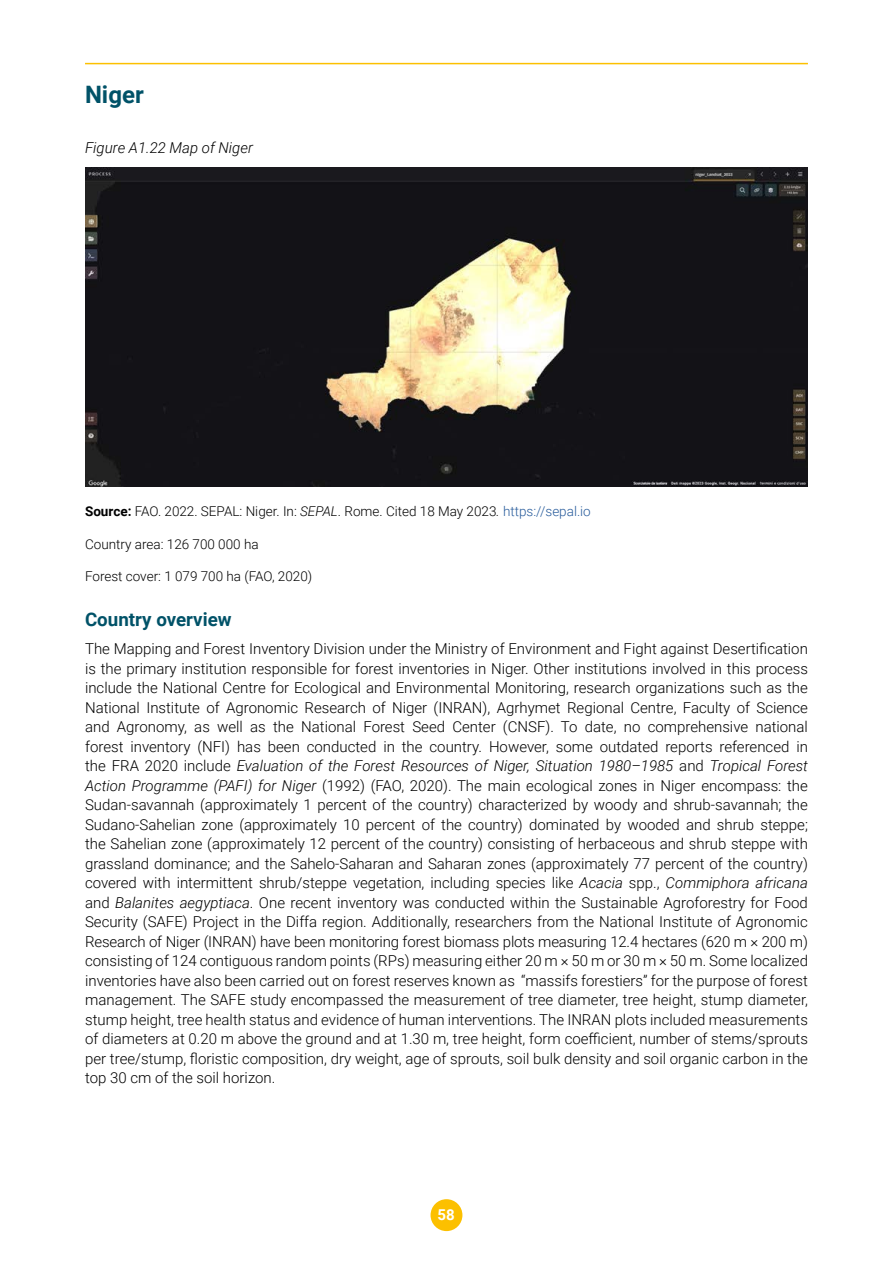
<style>
.page{position:relative;width:893px;height:1263px;background:#fff}
.page>*{position:absolute;margin:0;border:0;box-sizing:border-box;transform-origin:0 0}
.t1{font:700 24px "Roboto";color:#005268}
.t2{font:700 18.75px "Roboto";color:#005268}
.t3{font:300 15px/19.5px "Roboto";color:#000;text-align:justify}
.t4{font:italic 300 15px "Roboto";color:#000}
.t5{font:700 15px "Roboto";color:#fff}
.t6{font:300 13.5px "Roboto";color:#000}
.s1{font-weight:700}
.s2{font-style:italic}
.s3{color:#275b9b}
</style>
<div class="page">
<div style="left:431px;top:1199px;width:31px;height:32px;background:#fcc000;border-radius:50%"></div>
<hr style="left:85px;top:63px;width:723px;height:1px;background:#fcc000">
<img style="left:85px;top:168px;width:723px;height:318px">
<h1 class="t1" style="left:85px;top:78px;width:60px">Niger</h1>
<p class="t4" style="left:85px;top:137px;width:169px">Figure A1.22 Map of Niger</p>
<p class="t6" style="left:85px;top:502px;width:507px"><span class="s1">Source:</span> FAO. 2022. SEPAL: Niger. In: <span class="s2">SEPAL</span>. Rome. Cited 18 May 2023<span class="s2">.</span> <span class="s3">https://sepal.io</span></p>
<p class="t6" style="left:85px;top:534px;width:175px">Country area: 126 700 000 ha</p>
<p class="t6" style="left:85px;top:567px;width:229px">Forest cover: 1 079 700 ha (FAO, 2020)</p>
<p class="t2" style="left:85px;top:606px;width:148px">Country overview</p>
<p class="t3" style="left:85px;top:638px;width:724px">The Mapping and Forest Inventory Division under the Ministry of Environment and Fight against Desertification is the primary institution responsible for forest inventories in Niger. Other institutions involved in this process include the National Centre for Ecological and Environmental Monitoring, research organizations such as the National Institute of Agronomic Research of Niger (INRAN), Agrhymet Regional Centre, Faculty of Science and Agronomy, as well as the National Forest Seed Center (CNSF). To date, no comprehensive national forest inventory (NFI) has been conducted in the country. However, some outdated reports referenced in the FRA 2020 include <span class="s2">Evaluation of the Forest Resources of Niger, Situation 1980–1985</span> and <span class="s2">Tropical Forest Action Programme (PAFI) for Niger</span> (1992) (FAO, 2020). The main ecological zones in Niger encompass: the Sudan-savannah (approximately 1 percent of the country) characterized by woody and shrub-savannah; the Sudano-Sahelian zone (approximately 10 percent of the country) dominated by wooded and shrub steppe; the Sahelian zone (approximately 12 percent of the country) consisting of herbaceous and shrub steppe with grassland dominance; and the Sahelo-Saharan and Saharan zones (approximately 77 percent of the country) covered with intermittent shrub/steppe vegetation, including species like <span class="s2">Acacia</span> spp., <span class="s2">Commiphora africana </span>and <span class="s2">Balanites aegyptiaca</span>. One recent inventory was conducted within the Sustainable Agroforestry for Food Security (SAFE) Project in the Diffa region. Additionally, researchers from the National Institute of Agronomic Research of Niger (INRAN) have been monitoring forest biomass plots measuring 12.4 hectares (620 m × 200 m) consisting of 124 contiguous random points (RPs) measuring either 20 m × 50 m or 30 m × 50 m. Some localized inventories have also been carried out on forest reserves known as “massifs forestiers” for the purpose of forest management. The SAFE study encompassed the measurement of tree diameter, tree height, stump diameter, stump height, tree health status and evidence of human interventions. The INRAN plots included measurements of diameters at 0.20 m above the ground and at 1.30 m, tree height, form coefficient, number of stems/sprouts per tree/stump, floristic composition, dry weight, age of sprouts, soil bulk density and soil organic carbon in the top 30 cm of the soil horizon.</p>
<p class="t5" style="left:438px;top:1204px;width:19px">58</p>
</div>
